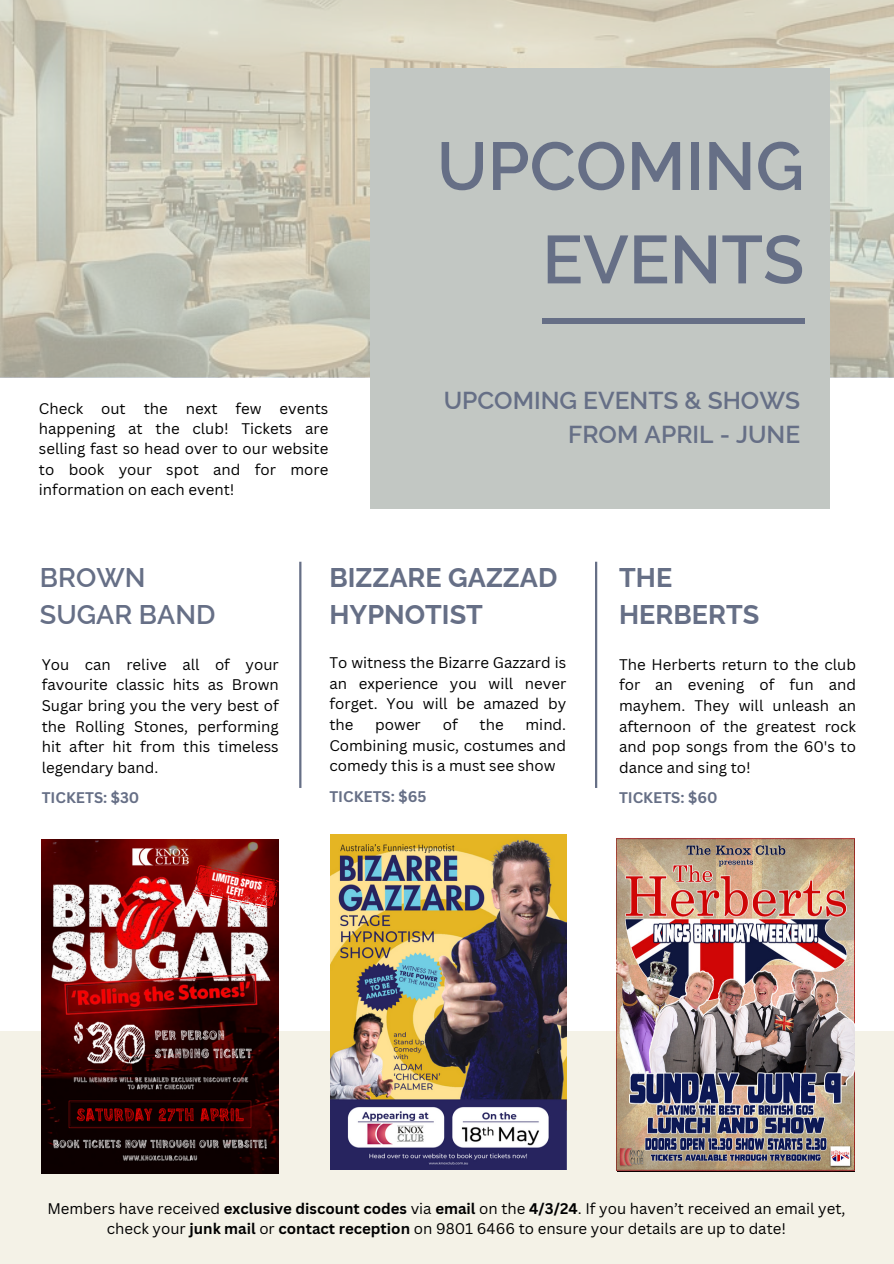
<style>
.page{position:relative;width:894px;height:1264px;background:#fff}
.page>*{position:absolute;margin:0;border:0;box-sizing:border-box;transform-origin:0 0}
.t1{font:600 67.5px/93.3px "Raleway";color:#666f86;text-align:right}
.t2{font:700 27px/37.2px "Raleway";color:#666f86}
.t3{font:600 27px/37.2px "Raleway";color:#666f86}
.t4{font:600 24.6px/33.8px "Raleway";color:#666f86;text-align:right}
.t5{font:15px/20.7px "Canva Sans";color:#000;text-align:justify}
.t6{font:700 15px "Canva Sans";color:#666f86}
.t7{font:9.3px/10.1px "Anton";color:#fff;text-align:center}
.s1{font-weight:700}
</style>
<div class="page">
<img style="left:0;top:0;width:893px;height:377px">
<div style="left:369px;top:68px;width:460px;height:440px;background:#c2c7c3"></div>
<div style="left:542px;top:318px;width:262px;height:6px;background:#666f86"></div>
<div style="left:0;top:1030px;width:893px;height:233px;background:#f4f2e7"></div>
<img style="left:42px;top:839px;width:236px;height:334px">
<hr style="left:299px;top:561px;width:2px;height:227px;background:#666f86">
<hr style="left:595px;top:561px;width:2px;height:227px;background:#666f86">
<svg style="left:190px;top:849px;width:89px;height:75px;background:#ad3e3c"></svg>
<img style="left:330px;top:834px;width:236px;height:335px">
<img style="left:616px;top:838px;width:238px;height:332px">
<h3 class="t5" style="left:39px;top:398px;width:291px;line-height:20.2px">Check out the next few events happening at the club! Tickets are selling fast so head over to our website to book your spot and for more information on each event!</h3>
<h2 class="t1" style="left:436px;top:119px;width:369px">UPCOMING<br>EVENTS</h2>
<h4 class="t4" style="left:443px;top:383px;width:358px">UPCOMING EVENTS &amp; SHOWS<br>FROM APRIL - JUNE</h4>
<p class="t3" style="left:40px;top:559px;width:177px">BROWN<br>SUGAR BAND</p>
<p class="t2" style="left:329px;top:559px;width:229px">BIZZARE GAZZAD<br>HYPNOTIST</p>
<p class="t2" style="left:619px;top:559px;width:142px">THE<br>HERBERTS</p>
<h2 class="t5" style="left:42px;top:653px;width:238px">You can relive all of your favourite classic hits as Brown Sugar bring you the very best of the Rolling Stones, performing hit after hit from this timeless legendary band.</h2>
<h4 class="t6" style="left:42px;top:787px;width:99px">TICKETS: $30</h4>
<h2 class="t7" style="left:213px;top:871px;width:52px;rotate:11deg">LIMITED SPOTS<br>LEFT!</h2>
<h3 class="t5" style="left:329px;top:652px;width:238px">To witness the Bizarre Gazzard is an experience you will never forget. You will be amazed by the</h3>
<h3 class="t5" style="left:375px;top:714px;width:47px">power</h3>
<h3 class="t5" style="left:442px;top:714px;width:17px">of</h3>
<h3 class="t5" style="left:479px;top:714px;width:26px">the</h3>
<h3 class="t5" style="left:329px;top:714px;width:238px;text-indent:196px">mind.<br>Combining music, costumes and comedy this is a must see show</h3>
<h2 class="t6" style="left:329px;top:786px;width:98px">TICKETS: $65</h2>
<h4 class="t5" style="left:619px;top:653px;width:238px">The Herberts return to the club for an evening of fun and mayhem. They will unleash an afternoon of the greatest rock and pop songs from the 60's to dance and sing to!</h4>
<h3 class="t6" style="left:619px;top:787px;width:100px">TICKETS: $60</h3>
<p class="t5" style="left:47px;top:1197px;width:799px;line-height:20.2px;text-align:center">Members have received <span class="s1">exclusive discount codes</span> via <span class="s1">email</span> on the <span class="s1">4/3/24</span>. If you haven’t received an email yet, check your <span class="s1">junk mail</span> or <span class="s1">contact reception</span> on 9801 6466 to ensure your details are up to date!</p>
</div>
